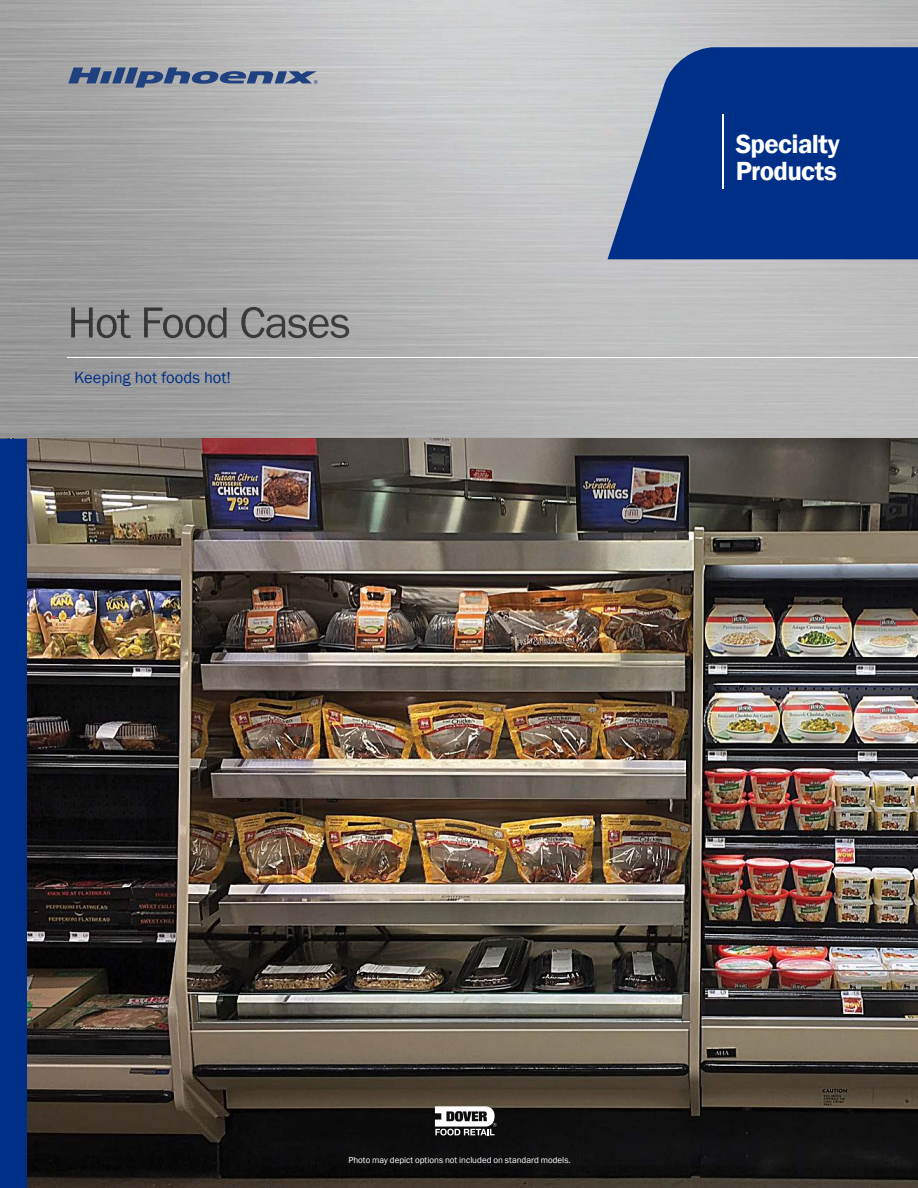
<style>
.page{position:relative;width:918px;height:1188px;background:#fff}
.page>*{position:absolute;margin:0;border:0;box-sizing:border-box;transform-origin:0 0}
.t1{font:600 27px/27px "Franklin Gothic";letter-spacing:-.025em;color:#fff}
.t2{font:16.5px "Franklin Gothic";letter-spacing:-.005em;color:#002f87}
.t3{font:9px "Franklin Gothic";letter-spacing:-.005em;color:#fff}
</style>
<div class="page">
<img style="left:0;top:0;width:918px;height:439px">
<img style="left:27px;top:439px;width:891px;height:749px">
<svg style="left:608px;top:47px;width:310px;height:212px;background:#17418f"></svg>
<img style="left:71px;top:307px;width:278px;height:31px">
<hr style="left:68px;top:357px;width:850px;height:1px;background:#fff">
<hr style="left:722px;top:115px;width:2px;height:74px;background:#fff">
<svg style="left:68px;top:68px;width:250px;height:20px;background:#707f9b"></svg>
<svg style="left:435px;top:1106px;width:61px;height:30px"></svg>
<div style="left:0;top:439px;width:27px;height:749px;background:#002f87"></div>
<h2 class="t2" style="left:74px;top:367px;width:158px">Keeping hot foods hot!</h2>
<h1 class="t1" style="left:736px;top:131px;width:106px">Specialty<br>Products</h1>
<p class="t3" style="left:348px;top:1154px;width:224px">Photo may depict options not included on standard models.</p>
</div>
